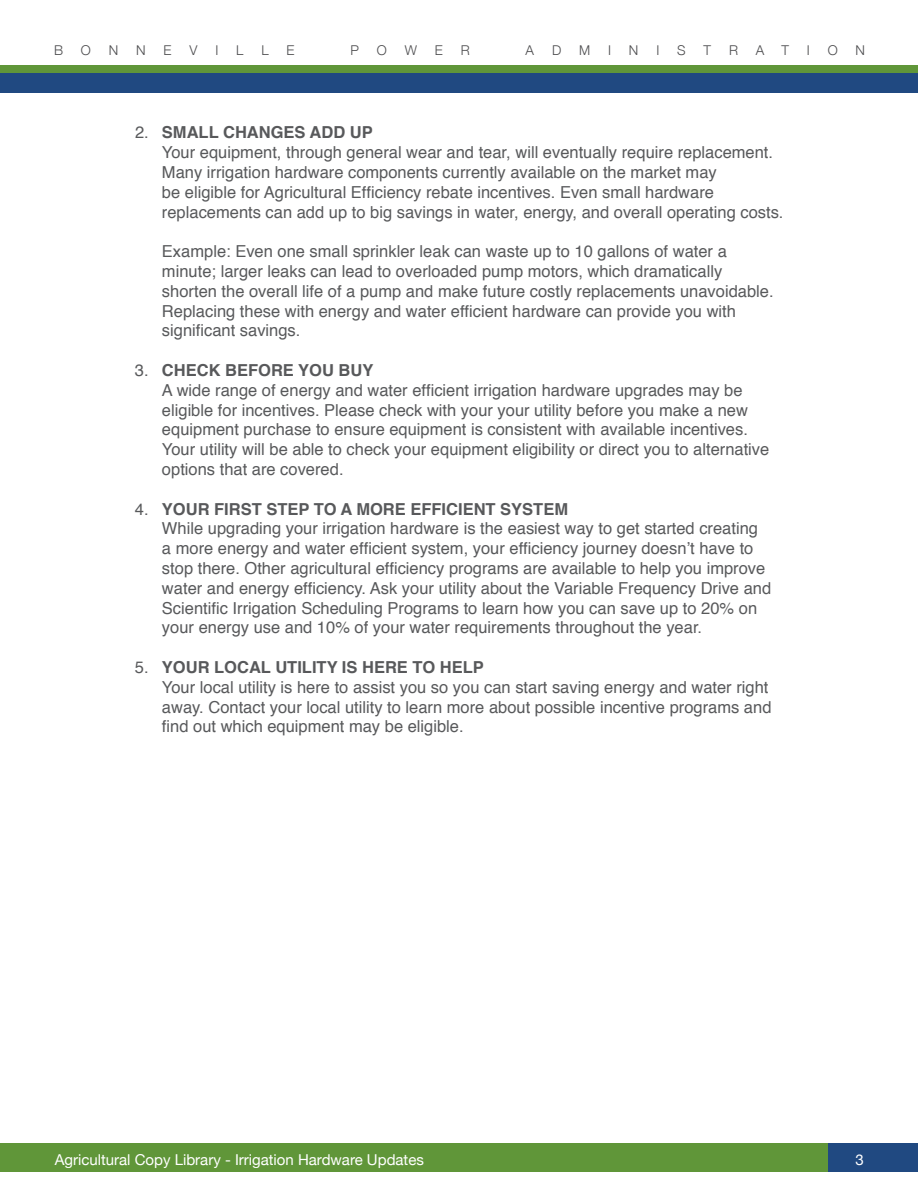
<style>
.page{position:relative;width:918px;height:1188px;background:#fff}
.page>*{position:absolute;margin:0;border:0;box-sizing:border-box;transform-origin:0 0}
.t1{font:16.5px/19.8px "Helvetica";color:#58595b}
.t2{font:15px "Helvetica Neue";color:#fff}
.t3{font:300 13.5px "Helvetica Neue";color:#4d4d4f}
.s1{font-weight:700}
</style>
<div class="page">
<div style="left:0;top:66px;width:918px;height:27px;background:#204981"></div>
<div style="left:0;top:66px;width:918px;height:7px;background:#609639"></div>
<div style="left:0;top:1143px;width:828px;height:29px;background:#609639"></div>
<div style="left:828px;top:1143px;width:90px;height:29px;background:#204981"></div>
<p class="t3" style="left:54px;top:39px;width:11px">B</p>
<p class="t3" style="left:81px;top:39px;width:12px">O</p>
<p class="t3" style="left:109px;top:39px;width:11px">N</p>
<p class="t3" style="left:136px;top:39px;width:11px">N</p>
<p class="t3" style="left:164px;top:39px;width:10px">E</p>
<p class="t3" style="left:189px;top:39px;width:10px">V</p>
<p class="t3" style="left:215px;top:39px;width:4px">I</p>
<p class="t3" style="left:236px;top:39px;width:9px">L</p>
<p class="t3" style="left:261px;top:39px;width:9px">L</p>
<p class="t3" style="left:287px;top:39px;width:10px">E</p>
<p class="t3" style="left:350px;top:39px;width:10px">P</p>
<p class="t3" style="left:377px;top:39px;width:12px">O</p>
<p class="t3" style="left:405px;top:39px;width:14px">W</p>
<p class="t3" style="left:435px;top:39px;width:10px">E</p>
<p class="t3" style="left:461px;top:39px;width:11px">R</p>
<p class="t3" style="left:526px;top:39px;width:10px">A</p>
<p class="t3" style="left:552px;top:39px;width:11px">D</p>
<p class="t3" style="left:579px;top:39px;width:13px">M</p>
<p class="t3" style="left:608px;top:39px;width:4px">I</p>
<p class="t3" style="left:629px;top:39px;width:11px">N</p>
<p class="t3" style="left:656px;top:39px;width:4px">I</p>
<p class="t3" style="left:677px;top:39px;width:10px">S</p>
<p class="t3" style="left:704px;top:39px;width:9px">T</p>
<p class="t3" style="left:729px;top:39px;width:11px">R</p>
<p class="t3" style="left:756px;top:39px;width:10px">A</p>
<p class="t3" style="left:781px;top:39px;width:9px">T</p>
<p class="t3" style="left:807px;top:39px;width:4px">I</p>
<p class="t3" style="left:828px;top:39px;width:12px">O</p>
<p class="t3" style="left:856px;top:39px;width:11px">N</p>
<p class="t1" style="left:162px;top:123px;width:623px;text-indent:-27px">2. <span class="s1">SMALL CHANGES ADD UP<br></span>Your equipment, through general wear and tear, will eventually require replacement.<br>Many irrigation hardware components currently available on the market may<br>be eligible for Agricultural Efficiency rebate incentives. Even small hardware replacements can add up to big savings in water, energy, and overall operating costs.</p>
<p class="t1" style="left:162px;top:242px;width:613px">Example: Even one small sprinkler leak can waste up to 10 gallons of water a minute; larger leaks can lead to overloaded pump motors, which dramatically shorten the overall life of a pump and make future costly replacements unavoidable.<br>Replacing these with energy and water efficient hardware can provide you with significant savings.</p>
<p class="t1" style="left:162px;top:361px;width:609px;text-indent:-27px">3. <span class="s1">CHECK BEFORE YOU BUY<br></span>A wide range of energy and water efficient irrigation hardware upgrades may be eligible for incentives. Please check with your your utility before you make a new equipment purchase to ensure equipment is consistent with available incentives.<br>Your utility will be able to check your equipment eligibility or direct you to alternative options that are covered.</p>
<p class="t1" style="left:162px;top:499px;width:611px;text-indent:-27px">4. <span class="s1">YOUR FIRST STEP TO A MORE EFFICIENT SYSTEM<br></span>While upgrading your irrigation hardware is the easiest way to get started creating a more energy and water efficient system, your efficiency journey doesn’t have to stop there. Other agricultural efficiency programs are available to help you improve water and energy efficiency. Ask your utility about the Variable Frequency Drive and Scientific Irrigation Scheduling Programs to learn how you can save up to 20% on your energy use and 10% of your water requirements throughout the year.</p>
<p class="t1" style="left:162px;top:658px;width:611px;text-indent:-27px">5. <span class="s1">YOUR LOCAL UTILITY IS HERE TO HELP<br></span>Your local utility is here to assist you so you can start saving energy and water right away. Contact your local utility to learn more about possible incentive programs and find out which equipment may be eligible.</p>
<p class="t2" style="left:55px;top:1148px;width:371px">Agricultural Copy Library - Irrigation Hardware Updates</p>
<p class="t2" style="left:856px;top:1148px;width:10px">3</p>
</div>
